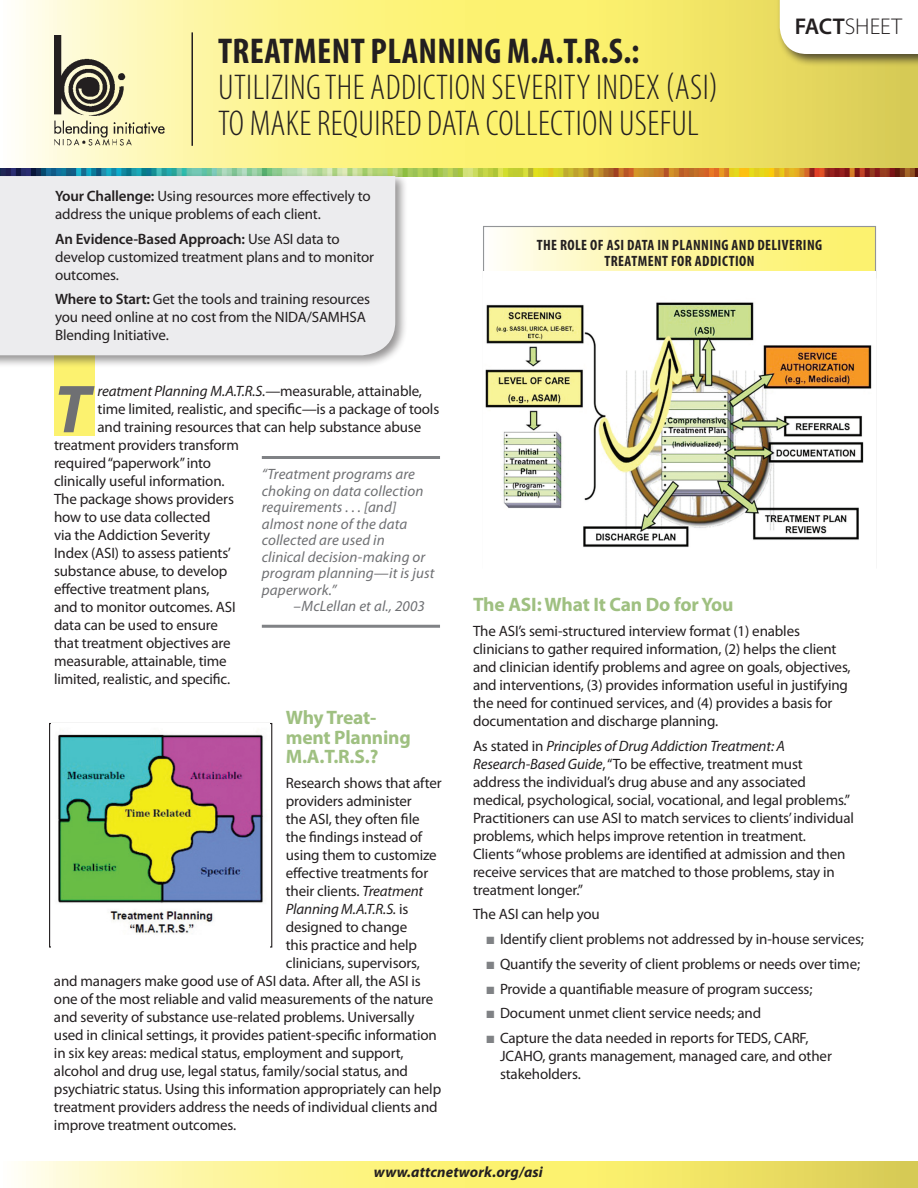
<style>
.page{position:relative;width:918px;height:1188px;background:#fff}
.page>*{position:absolute;margin:0;border:0;box-sizing:border-box;transform-origin:0 0}
.t1{font:italic 700 68.4px "Myriad Pro";color:#6f7073}
.t2{font:300 condensed 36px/36px "Myriad Pro";letter-spacing:.01em;color:#231f20}
.t3{font:300 22.8px "Myriad Pro";color:#231f20}
.t4{font:700 19.5px/19.5px "Myriad Pro";letter-spacing:-.01em;color:#9fc081}
.Lbody{font:15px/18px "Myriad Pro";letter-spacing:-.01em;color:#231f20}
.t5{font:italic 15px "Myriad Pro";letter-spacing:.01em;color:#6f7073}
.t6{font:italic 15px "Myriad Pro";letter-spacing:-.01em;color:#231f20}
.t7{font:700 condensed 15px/16.5px "Myriad Pro";letter-spacing:.03em;color:#231f20;text-align:center}
.t8{font:italic 700 15px "Myriad Pro";letter-spacing:.01em;color:#231f20}
.t9{font:10.5px "Zapf Dingbats ITC";color:#808285}
.s1{font-weight:700}
.s2{font-weight:600}
.s3{font-style:normal}
.s4{font-style:italic}
.s5{color:#808285}
</style>
<div class="page">
<div style="left:54px;top:355px;width:40px;height:81px;background:#fcf26f"></div>
<svg style="left:19px;top:0;width:899px;height:168px;background:#f7ed80"></svg>
<hr style="left:191px;top:32px;width:2px;height:114px;background:#231f20">
<svg style="left:18px;top:1161px;width:900px;height:27px;background:#f6ec83"></svg>
<img style="left:0;top:168px;width:918px;height:8px">
<div style="left:776px;top:0;width:142px;height:67px;background:#231f20;opacity:.75"></div>
<svg style="left:780px;top:0;width:138px;height:54px"></svg>
<img style="left:54px;top:36px;width:111px;height:110px">
<div style="left:0;top:173px;width:409px;height:196px;background:#231f20;opacity:.48"></div>
<div style="left:0;top:176px;width:395px;height:179px;background:#ececee"></div>
<hr style="left:262px;top:456px;width:178px;height:3px;background:#808285">
<hr style="left:262px;top:625px;width:178px;height:3px;background:#808285">
<svg style="left:500px;top:228px;width:374px;height:43px;background:#fdf6a2"></svg>
<div style="left:483px;top:226px;width:393px;height:52px;border:1px solid #939598"></div>
<div style="left:49px;top:723px;width:223px;height:225px;border:1px solid #231f20"></div>
<img style="left:51px;top:724px;width:218px;height:223px">
<img style="left:484px;top:271px;width:391px;height:276px">
<h1 class="t2" style="left:218px;top:34px;width:502px"><span class="s1">TREATMENT PLANNING M.A.T.R.S.:<br></span>UTILIZING THE ADDICTION SEVERITY INDEX (ASI)<br>TO MAKE REQUIRED DATA COLLECTION USEFUL</h1>
<p class="t3" style="left:795px;top:14px;width:109px"><span class="s2">FACT</span>SHEET</p>
<p class="Lbody" style="left:55px;top:187px;width:317px"><span class="s2">Your Challenge:</span> Using resources more effectively to address the unique problems of each client.</p>
<p class="Lbody" style="left:55px;top:229px;width:321px"><span class="s2">An Evidence-Based Approach:</span> Use ASI data to develop customized treatment plans and to monitor outcomes.</p>
<p class="Lbody" style="left:55px;top:290px;width:317px"><span class="s2">Where to Start:</span> Get the tools and training resources you need online at no cost from the NIDA/SAMHSA<br>Blending Initiative.</p>
<p class="t1" style="left:54px;top:365px;width:38px">T</p>
<p class="t6" style="left:98px;top:382px;width:326px">reatment Planning M.A.T.R.S.—<span class="s3">measurable, attainable,</span></p>
<p class="Lbody" style="left:98px;top:400px;width:343px">time limited, realistic, and specific<span class="s4">—</span>is a package of tools</p>
<p class="Lbody" style="left:98px;top:418px;width:325px">and training resources that can help substance abuse</p>
<p class="Lbody" style="left:54px;top:436px;width:186px">treatment providers transform</p>
<p class="Lbody" style="left:54px;top:454px;width:159px">required “paperwork” into</p>
<p class="Lbody" style="left:54px;top:472px;width:172px">clinically useful information.</p>
<p class="Lbody" style="left:54px;top:490px;width:181px">The package shows providers</p>
<p class="Lbody" style="left:54px;top:508px;width:158px">how to use data collected</p>
<p class="Lbody" style="left:54px;top:526px;width:158px">via the Addiction Severity</p>
<p class="Lbody" style="left:54px;top:544px;width:178px">Index (ASI) to assess patients’</p>
<p class="Lbody" style="left:54px;top:562px;width:175px">substance abuse, to develop</p>
<p class="Lbody" style="left:54px;top:580px;width:157px">effective treatment plans,</p>
<p class="Lbody" style="left:54px;top:598px;width:183px">and to monitor outcomes. ASI</p>
<p class="Lbody" style="left:54px;top:616px;width:165px">data can be used to ensure</p>
<p class="Lbody" style="left:54px;top:634px;width:178px">that treatment objectives are</p>
<p class="Lbody" style="left:54px;top:652px;width:174px">measurable, attainable, time</p>
<p class="Lbody" style="left:54px;top:670px;width:178px">limited, realistic, and specific.</p>
<p class="t5" style="left:262px;top:465px;width:155px">“Treatment programs are</p>
<p class="t5" style="left:262px;top:481px;width:163px">choking on data collection</p>
<p class="t5" style="left:262px;top:498px;width:136px">requirements . . . [and]</p>
<p class="t5" style="left:262px;top:514px;width:147px">almost none of the data</p>
<p class="t5" style="left:262px;top:531px;width:124px">collected are used in</p>
<p class="t5" style="left:262px;top:547px;width:165px">clinical decision-making or</p>
<p class="t5" style="left:262px;top:564px;width:174px">program planning—it is just</p>
<p class="t5" style="left:262px;top:580px;width:76px">paperwork.”</p>
<p class="t5" style="left:294px;top:597px;width:133px">–McLellan et al., 2003</p>
<h3 class="t4" style="left:286px;top:707px;width:127px">Why Treat&shy;ment Planning<br>M.A.T.R.S.?</h3>
<p class="Lbody" style="left:286px;top:774px;width:157px">Research shows that after</p>
<p class="Lbody" style="left:286px;top:792px;width:128px">providers administer</p>
<p class="Lbody" style="left:286px;top:810px;width:135px">the ASI, they often file</p>
<p class="Lbody" style="left:286px;top:828px;width:138px">the findings instead of</p>
<p class="Lbody" style="left:286px;top:846px;width:152px">using them to customize</p>
<p class="Lbody" style="left:286px;top:864px;width:144px">effective treatments for</p>
<p class="Lbody" style="left:286px;top:882px;width:139px">their clients. <span class="s4">Treatment</span></p>
<p class="t6" style="left:286px;top:899px;width:124px">Planning M.A.T.R.S. <span class="s3">is</span></p>
<p class="Lbody" style="left:286px;top:918px;width:123px">designed to change</p>
<p class="Lbody" style="left:286px;top:936px;width:133px">this practice and help</p>
<p class="Lbody" style="left:286px;top:954px;width:136px">clinicians, supervisors,</p>
<p class="Lbody" style="left:54px;top:972px;width:368px">and managers make good use of ASI data. After all, the ASI is</p>
<p class="Lbody" style="left:54px;top:990px;width:381px">one of the most reliable and valid measurements of the nature</p>
<p class="Lbody" style="left:54px;top:1008px;width:362px">and severity of substance use-related problems. Universally</p>
<p class="Lbody" style="left:54px;top:1026px;width:384px">used in clinical settings, it provides patient-specific information</p>
<p class="Lbody" style="left:54px;top:1044px;width:351px">in six key areas: medical status, employment and support,</p>
<p class="Lbody" style="left:54px;top:1062px;width:355px">alcohol and drug use, legal status, family/social status, and</p>
<p class="Lbody" style="left:54px;top:1080px;width:389px">psychiatric status. Using this information appropriately can help</p>
<p class="Lbody" style="left:54px;top:1098px;width:385px">treatment providers address the needs of individual clients and</p>
<p class="Lbody" style="left:54px;top:1116px;width:184px">improve treatment outcomes.</p>
<h3 class="t7" style="left:537px;top:236px;width:287px">THE ROLE OF ASI DATA IN PLANNING AND DELIVERING<br>TREATMENT FOR ADDICTION</h3>
<h3 class="t4" style="left:473px;top:594px;width:262px">The ASI: What It Can Do for You</h3>
<p class="Lbody" style="left:473px;top:622px;width:379px">The ASI’s semi-structured interview format (1) enables clinicians to gather required information, (2) helps the client and clinician identify problems and agree on goals, objectives, and interventions, (3) provides information useful in justifying the need for continued services, and (4) provides a basis for documentation and discharge planning.</p>
<p class="Lbody" style="left:473px;top:736px;width:383px">As stated in <span class="s4">Principles of Drug Addiction Treatment: A Research-Based Guide</span>, “To be effective, treatment must<br>address the individual’s drug abuse and any associated medical, psychological, social, vocational, and legal problems.” Practitioners can use ASI to match services to clients’ individual problems, which helps improve retention in treatment.<br>Clients “whose problems are identified at admission and then receive services that are matched to those problems, stay in treatment longer.”</p>
<p class="Lbody" style="left:473px;top:905px;width:128px">The ASI can help you</p>
<p class="Lbody" style="left:487px;top:930px;width:379px"><span class="s5">■</span> Identify client problems not addressed by in-house services;</p>
<p class="t9" style="left:487px;top:960px;width:9px">■</p>
<p class="t9" style="left:487px;top:985px;width:9px">■</p>
<p class="t9" style="left:487px;top:1010px;width:9px">■</p>
<p class="t9" style="left:487px;top:1035px;width:9px">■</p>
<p class="Lbody" style="left:500px;top:955px;width:362px">Quantify the severity of client problems or needs over time;</p>
<p class="Lbody" style="left:500px;top:979px;width:314px">Provide a quantifiable measure of program success;</p>
<p class="Lbody" style="left:500px;top:1004px;width:263px">Document unmet client service needs; and</p>
<p class="Lbody" style="left:500px;top:1029px;width:333px">Capture the data needed in reports for TEDS, CARF,<br>JCAHO, grants management, managed care, and other stakeholders.</p>
<p class="t8" style="left:374px;top:1162px;width:171px">www.attcnetwork.org/asi</p>
</div>
